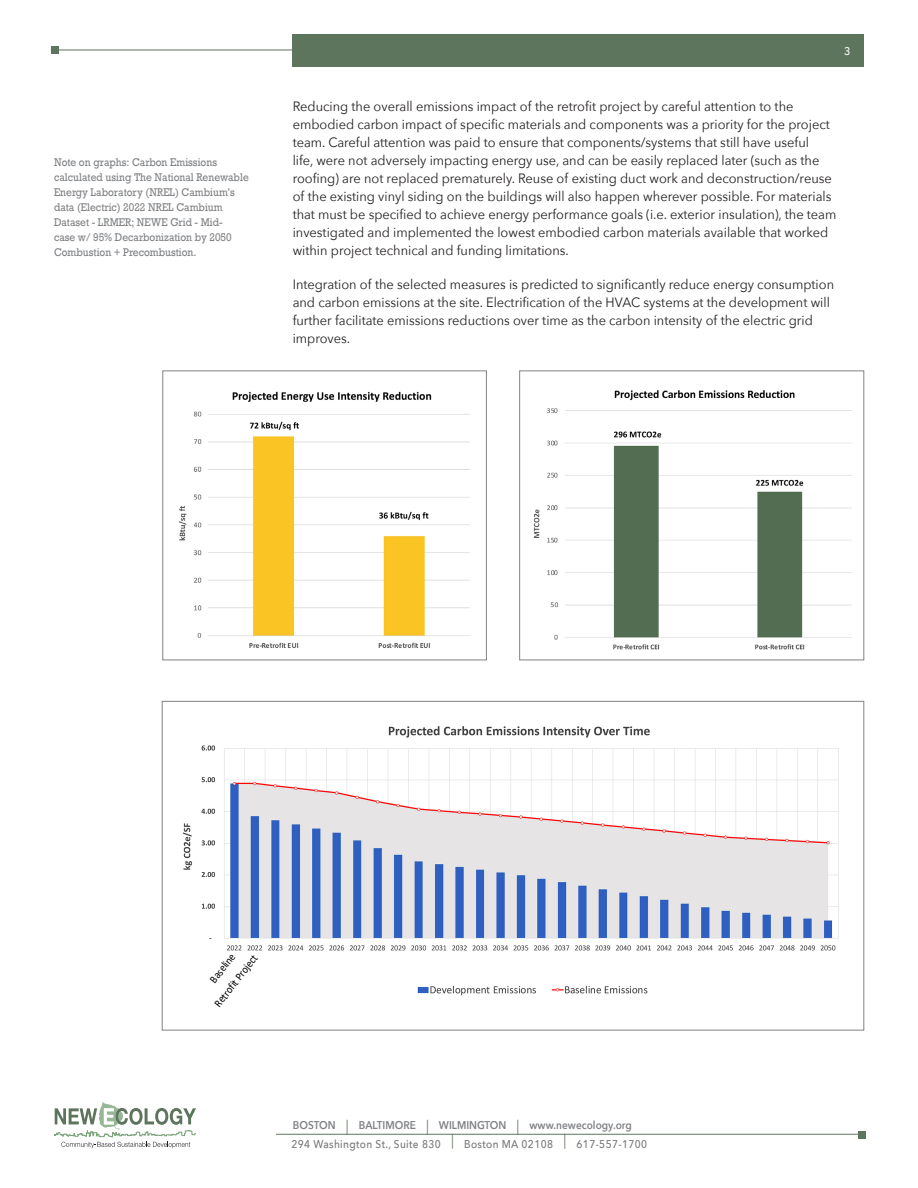
<style>
.page{position:relative;width:918px;height:1188px;background:#fff}
.page>*{position:absolute;margin:0;border:0;box-sizing:border-box;transform-origin:0 0}
.Body_Copy_Sans{font:13.5px/18px "Avenir Next";color:#231f20;scale:.95 1}
.t1{font:500 11.25px "Avenir Next";letter-spacing:.035em;color:#76787b;scale:.9 1}
.t2{font:600 11.25px "Avenir Next";color:#808285;scale:.9 1}
.t3{font:11.25px/18.3px "Calibri";color:#000;text-align:center;scale:.9 1}
.t4{font:500 11.25px "Avenir Next";color:#fff;scale:.95 1}
.captions{font:10.5px/15px "Rockwell";color:#808285;scale:.9 1}
.s1{font-weight:400;font-size:15px;color:#5d755d}
</style>
<div class="page">
<div style="left:293px;top:34px;width:571px;height:33px;background:#5d755d"></div>
<hr style="left:51px;top:50px;width:265px;height:1px;background:#5d755d">
<div style="left:51px;top:46px;width:7px;height:8px;background:#5d755d"></div>
<img style="left:183px;top:726px;width:656px;height:270px">
<svg style="left:54px;top:1102px;width:142px;height:46px"></svg>
<hr style="left:276px;top:1134px;width:582px;height:1px;background:#5d755d">
<div style="left:859px;top:1131px;width:7px;height:7px;background:#5d755d"></div>
<img style="left:178px;top:391px;width:292px;height:257px">
<div style="left:163px;top:371px;width:324px;height:289px;border:1px solid #808285"></div>
<img style="left:533px;top:390px;width:319px;height:260px">
<div style="left:519px;top:371px;width:345px;height:289px;border:1px solid #808285"></div>
<p class="captions" style="left:54px;top:155px;width:218px">Note on graphs: Carbon Emissions calculated using The National Renewable Energy Laboratory (NREL) Cambium’s data (Electric) 2022 NREL Cambium Dataset - LRMER; NEWE Grid - Mid-<br>case w/ 95% Decarbonization by 2050<br>Combustion + Precombustion.</p>
<p class="t4" style="left:844px;top:41px;width:8px">3</p>
<p class="Body_Copy_Sans" style="left:293px;top:96px;width:574px">Reducing the overall emissions impact of the retrofit project by careful attention to the embodied carbon impact of specific materials and components was a priority for the project team. Careful attention was paid to ensure that components/systems that still have useful<br>life, were not adversely impacting energy use, and can be easily replaced later (such as the roofing) are not replaced prematurely. Reuse of existing duct work and deconstruction/reuse of the existing vinyl siding on the buildings will also happen wherever possible. For materials that must be specified to achieve energy performance goals (i.e. exterior insulation), the team investigated and implemented the lowest embodied carbon materials available that worked within project technical and funding limitations.</p>
<p class="Body_Copy_Sans" style="left:293px;top:275px;width:571px">Integration of the selected measures is predicted to significantly reduce energy consumption and carbon emissions at the site. Electrification of the HVAC systems at the development will further facilitate emissions reductions over time as the carbon intensity of the electric grid improves.</p>
<p class="t3" style="left:195px;top:988px;width:72px;rotate:-52deg">Baseline<br>Retrofit Project</p>
<p class="t2" style="left:293px;top:1116px;width:378px">BOSTON <span class="s1">|</span> BALTIMORE <span class="s1">|</span> WILMINGTON <span class="s1">|</span> www.newecology.org</p>
<p class="t1" style="left:291px;top:1135px;width:397px">294 Washington St., Suite 830 <sup>|</sup> Boston MA 02108 <sup>|</sup> 617-557-1700</p>
</div>
